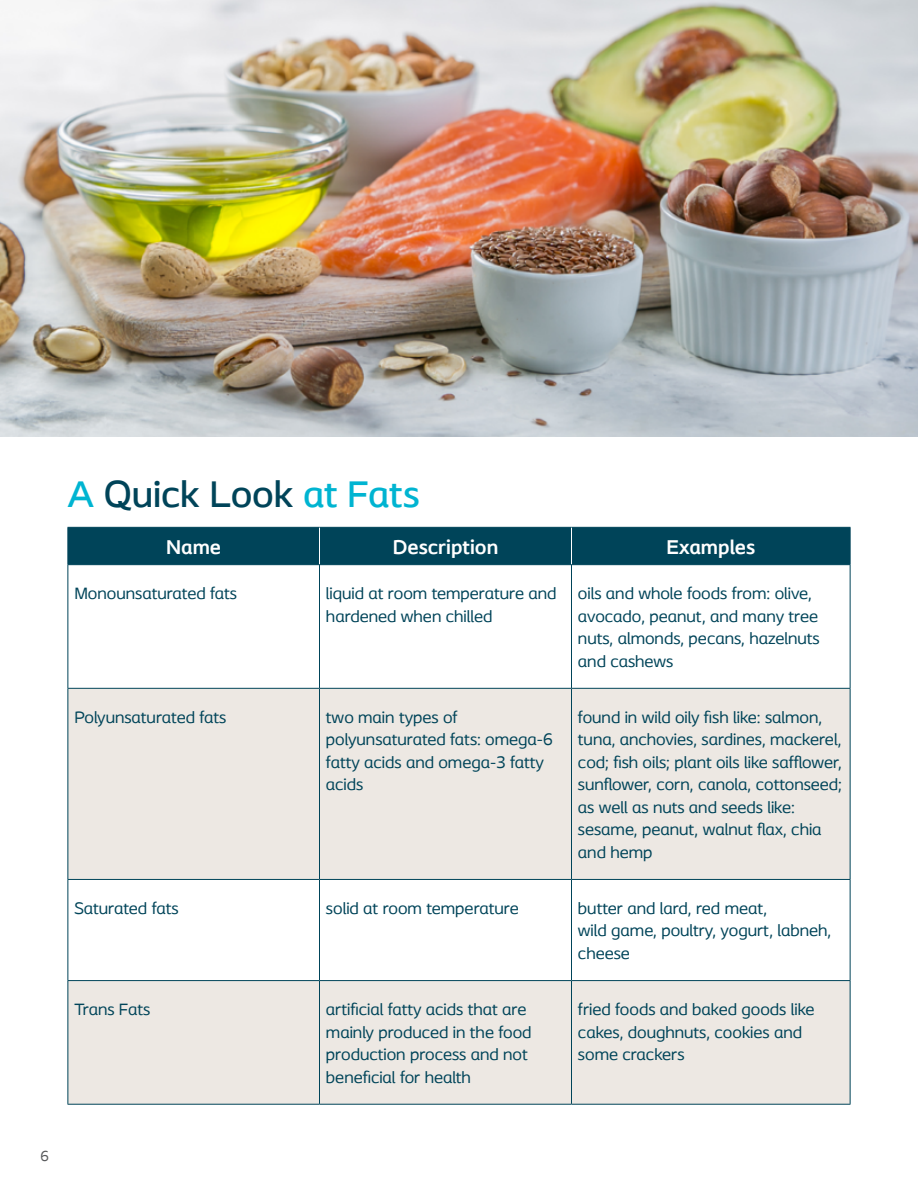
<style>
.page{position:relative;width:918px;height:1188px;background:#fff}
.page>*{position:absolute;margin:0;border:0;box-sizing:border-box;transform-origin:0 0}
.t1{font:500 39px "Coloplast";letter-spacing:-.005em;color:#004459}
.t2{font:700 21px "Coloplast";color:#fff}
.t3{font:17.25px/22.5px "Coloplast";color:#004459}
.t4{font:15px "Coloplast";color:#58595b}
.s1{color:#00b4d1}
</style>
<div class="page">
<img style="left:0;top:0;width:918px;height:436px">
<div style="left:69px;top:528px;width:781px;height:36px;background:#004459"></div>
<svg style="left:69px;top:689px;width:781px;height:415px;fill:#ede8e3"></svg>
<hr style="left:68px;top:527px;width:252px;height:1px;background:#004459">
<hr style="left:68px;top:528px;width:1px;height:36px;background:#004459">
<hr style="left:320px;top:527px;width:252px;height:1px;background:#004459">
<hr style="left:572px;top:527px;width:278px;height:1px;background:#004459">
<hr style="left:850px;top:528px;width:1px;height:36px;background:#004459">
<hr style="left:319px;top:528px;width:1px;height:36px;background:#fff">
<hr style="left:571px;top:528px;width:1px;height:36px;background:#fff">
<hr style="left:68px;top:564px;width:252px;height:1px;background:#004459">
<hr style="left:68px;top:565px;width:1px;height:123px;background:#004459">
<hr style="left:320px;top:564px;width:252px;height:1px;background:#004459">
<hr style="left:319px;top:565px;width:1px;height:123px;background:#004459">
<hr style="left:572px;top:564px;width:278px;height:1px;background:#004459">
<hr style="left:571px;top:565px;width:1px;height:123px;background:#004459">
<hr style="left:850px;top:565px;width:1px;height:123px;background:#004459">
<hr style="left:68px;top:688px;width:252px;height:1px;background:#004459">
<hr style="left:68px;top:689px;width:1px;height:190px;background:#004459">
<hr style="left:320px;top:688px;width:252px;height:1px;background:#004459">
<hr style="left:319px;top:689px;width:1px;height:190px;background:#004459">
<hr style="left:572px;top:688px;width:278px;height:1px;background:#004459">
<hr style="left:571px;top:689px;width:1px;height:190px;background:#004459">
<hr style="left:850px;top:689px;width:1px;height:190px;background:#004459">
<hr style="left:68px;top:879px;width:252px;height:1px;background:#004459">
<hr style="left:68px;top:880px;width:1px;height:100px;background:#004459">
<hr style="left:320px;top:879px;width:252px;height:1px;background:#004459">
<hr style="left:319px;top:880px;width:1px;height:100px;background:#004459">
<hr style="left:572px;top:879px;width:278px;height:1px;background:#004459">
<hr style="left:571px;top:880px;width:1px;height:100px;background:#004459">
<hr style="left:850px;top:880px;width:1px;height:100px;background:#004459">
<hr style="left:68px;top:980px;width:252px;height:1px;background:#004459">
<hr style="left:68px;top:981px;width:1px;height:123px;background:#004459">
<hr style="left:320px;top:980px;width:252px;height:1px;background:#004459">
<hr style="left:319px;top:981px;width:1px;height:123px;background:#004459">
<hr style="left:572px;top:980px;width:278px;height:1px;background:#004459">
<hr style="left:571px;top:981px;width:1px;height:123px;background:#004459">
<hr style="left:850px;top:981px;width:1px;height:123px;background:#004459">
<hr style="left:68px;top:1104px;width:252px;height:1px;background:#004459">
<hr style="left:320px;top:1104px;width:252px;height:1px;background:#004459">
<hr style="left:572px;top:1104px;width:278px;height:1px;background:#004459">
<h1 class="t1" style="left:68px;top:471px;width:354px"><span class="s1">A</span> Quick Look <span class="s1">at Fats</span></h1>
<p class="t2" style="left:166px;top:534px;width:57px">Name</p>
<p class="t2" style="left:393px;top:534px;width:107px">Description</p>
<p class="t2" style="left:666px;top:534px;width:90px">Examples</p>
<p class="t3" style="left:74px;top:582px;width:164px">Monounsaturated fats</p>
<p class="t3" style="left:326px;top:582px;width:232px">liquid at room temperature and hardened when chilled</p>
<p class="t3" style="left:578px;top:582px;width:243px">oils and whole foods from: olive, avocado, peanut, and many tree nuts, almonds, pecans, hazelnuts and cashews</p>
<p class="t3" style="left:74px;top:706px;width:153px">Polyunsaturated fats</p>
<p class="t3" style="left:326px;top:706px;width:228px">two main types of polyunsaturated fats: omega-6 fatty acids and omega-3 fatty acids</p>
<p class="t3" style="left:578px;top:706px;width:266px">found in wild oily fish like: salmon, tuna, anchovies, sardines, mackerel, cod; fish oils; plant oils like safflower, sunflower, corn, canola, cottonseed; as well as nuts and seeds like: sesame, peanut, walnut flax, chia and hemp</p>
<p class="t3" style="left:74px;top:897px;width:106px">Saturated fats</p>
<p class="t3" style="left:326px;top:897px;width:194px">solid at room temperature</p>
<p class="t3" style="left:578px;top:897px;width:255px">butter and lard, red meat,<br>wild game, poultry, yogurt, labneh, cheese</p>
<p class="t3" style="left:74px;top:998px;width:77px">Trans Fats</p>
<p class="t3" style="left:326px;top:998px;width:207px">artificial fatty acids that are mainly produced in the food production process and not beneficial for health</p>
<p class="t3" style="left:578px;top:998px;width:238px">fried foods and baked goods like cakes, doughnuts, cookies and some crackers</p>
<p class="t4" style="left:40px;top:1147px;width:10px">6</p>
</div>
